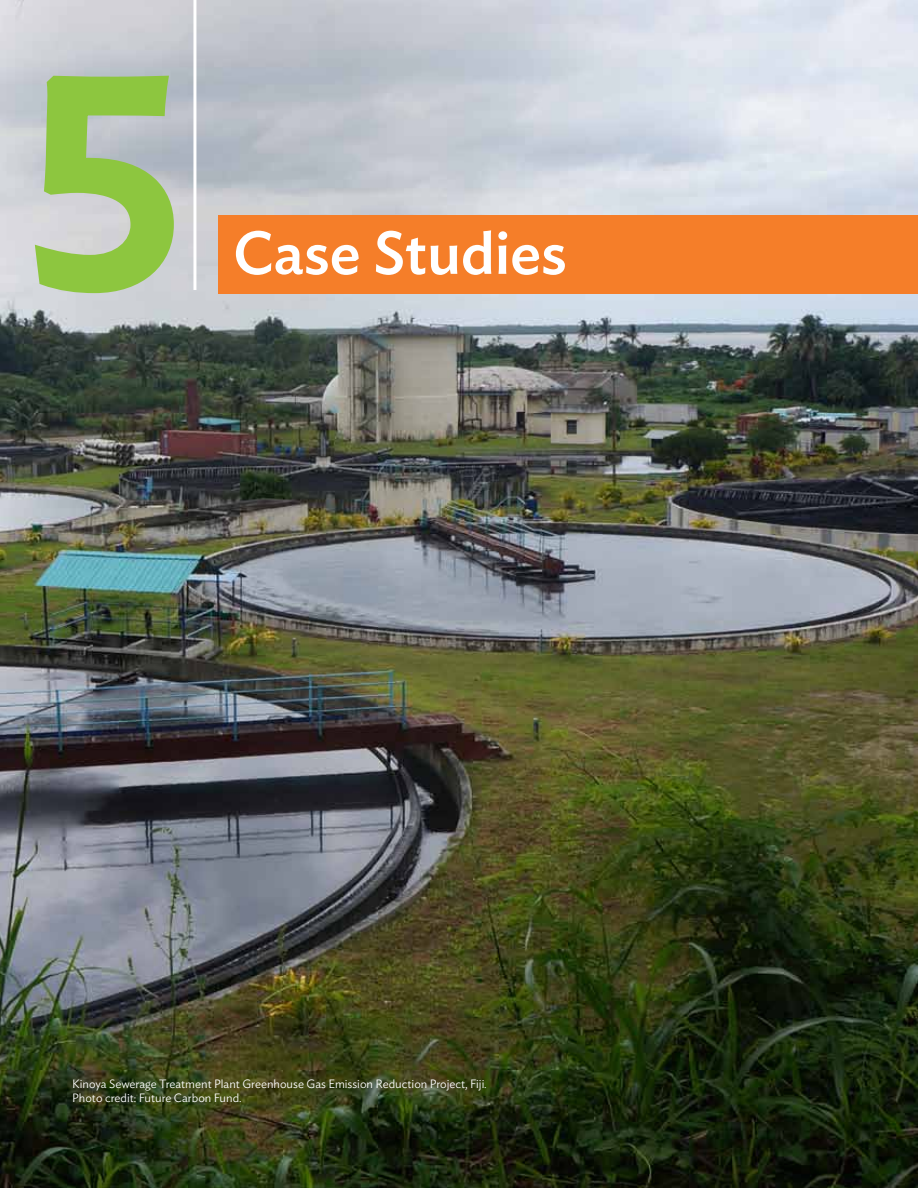
<style>
.page{position:relative;width:918px;height:1188px;background:#fff}
.page>*{position:absolute;margin:0;border:0;box-sizing:border-box;transform-origin:0 0}
.t1{font:500 301.05px "Ideal Sans";color:#8dc63f}
.t2{font:500 60px "Ideal Sans";color:#fff}
.t3{font:300 12px/14.4px "Ideal Sans";color:#fff}
</style>
<div class="page">
<img style="left:0;top:0;width:918px;height:1188px">
<div style="left:219px;top:216px;width:699px;height:78px;background:#f57e29"></div>
<svg style="left:31px;top:73px;width:146px;height:223px;background:#bdc9b7"></svg>
<hr style="left:193px;top:0;width:3px;height:290px;background:#fff">
<h1 class="t1" style="left:23px;top:-52px;width:164px">5</h1>
<h2 class="t2" style="left:233px;top:207px;width:335px">Case Studies</h2>
<p class="t3" style="left:72px;top:1075px;width:416px">Kinoya Sewerage Treatment Plant Greenhouse Gas Emission Reduction Project, Fiji.<br>Photo credit: Future Carbon Fund.</p>
</div>
